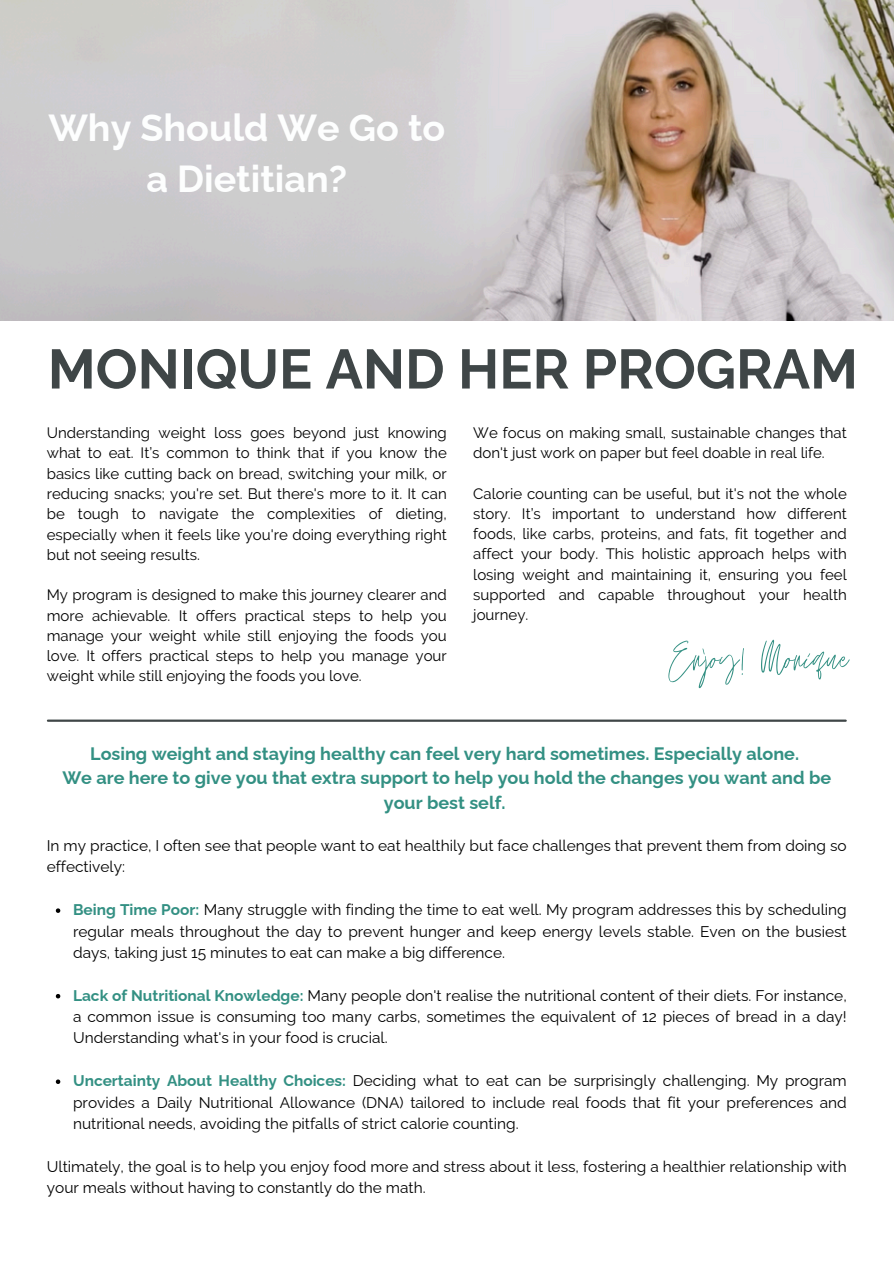
<style>
.page{position:relative;width:894px;height:1264px;background:#fff}
.page>*{position:absolute;margin:0;border:0;box-sizing:border-box;transform-origin:0 0}
.t1{font:56.85px "Jonathan";color:#339083}
.t2{font:700 55.35px "Raleway";color:#3f4647}
.t3{font:700 37.65px/51.8px "Raleway";color:#fdfefe;text-align:center}
.t4{font:700 18px/24.8px "Raleway";color:#339083;text-align:center}
.t5{font:15.45px/21.3px "Raleway";color:#000;text-align:justify}
.t6{font:15px/20.2px "Raleway";color:#000;text-align:justify}
.s1{font-weight:700;color:#339083}
</style>
<div class="page">
<img style="left:0;top:0;width:893px;height:321px">
<hr style="left:48px;top:719px;width:797px;height:2px;background:#3f4647">
<svg style="left:56px;top:908px;width:4px;height:4px"></svg>
<svg style="left:56px;top:994px;width:4px;height:4px"></svg>
<svg style="left:56px;top:1079px;width:4px;height:4px"></svg>
<p class="t3" style="left:48px;top:101px;width:398px">Why Should We Go to a Dietitian?</p>
<p class="t2" style="left:48px;top:336px;width:811px">MONIQUE AND HER PROGRAM</p>
<h3 class="t6" style="left:47px;top:423px;width:401px">Understanding weight loss goes beyond just knowing what to eat. It’s common to think that if you know the basics like cutting back on bread, switching your milk, or reducing snacks; you're set. But there's more to it. It can be tough to navigate the complexities of dieting, especially when it feels like you're doing everything right but not seeing results.</h3>
<h1 class="t6" style="left:47px;top:585px;width:401px">My program is designed to make this journey clearer and more achievable. It offers practical steps to help you manage your weight while still enjoying the foods you love. It offers practical steps to help you manage your weight while still enjoying the foods you love.</h1>
<p class="t6" style="left:473px;top:422px;width:375px">We focus on making small, sustainable changes that don't just work on paper but feel doable in real life.</p>
<p class="t6" style="left:473px;top:483px;width:375px">Calorie counting can be useful, but it's not the whole story. It’s important to understand how different foods, like carbs, proteins, and fats, fit together and affect your body. This holistic approach helps with losing weight and maintaining it, ensuring you feel supported and capable throughout your health journey.</p>
<p class="t1" style="left:668px;top:626px;width:181px">Enjoy! Monique</p>
<p class="t4" style="left:62px;top:741px;width:770px">Losing weight and staying healthy can feel very hard sometimes. Especially alone.<br>We are here to give you that extra support to help you hold the changes you want and be your best self.</p>
<p class="t5" style="left:47px;top:834px;width:801px">In my practice, I often see that people want to eat healthily but face challenges that prevent them from doing so effectively:</p>
<h2 class="t5" style="left:73px;top:899px;width:775px"><span class="s1">Being Time Poor:</span> Many struggle with finding the time to eat well. My program addresses this by scheduling regular meals throughout the day to prevent hunger and keep energy levels stable. Even on the busiest days, taking just 15 minutes to eat can make a big difference.</h2>
<h4 class="t5" style="left:73px;top:984px;width:775px"><span class="s1">Lack of Nutritional Knowledge:</span> Many people don't realise the nutritional content of their diets. For instance, a common issue is consuming too many carbs, sometimes the equivalent of 12 pieces of bread in a day!<br>Understanding what's in your food is crucial.</h4>
<p class="t5" style="left:73px;top:1070px;width:775px"><span class="s1">Uncertainty About Healthy Choices:</span> Deciding what to eat can be surprisingly challenging. My program provides a Daily Nutritional Allowance (DNA) tailored to include real foods that fit your preferences and nutritional needs, avoiding the pitfalls of strict calorie counting.</p>
<p class="t5" style="left:47px;top:1155px;width:801px">Ultimately, the goal is to help you enjoy food more and stress about it less, fostering a healthier relationship with your meals without having to constantly do the math.</p>
</div>
